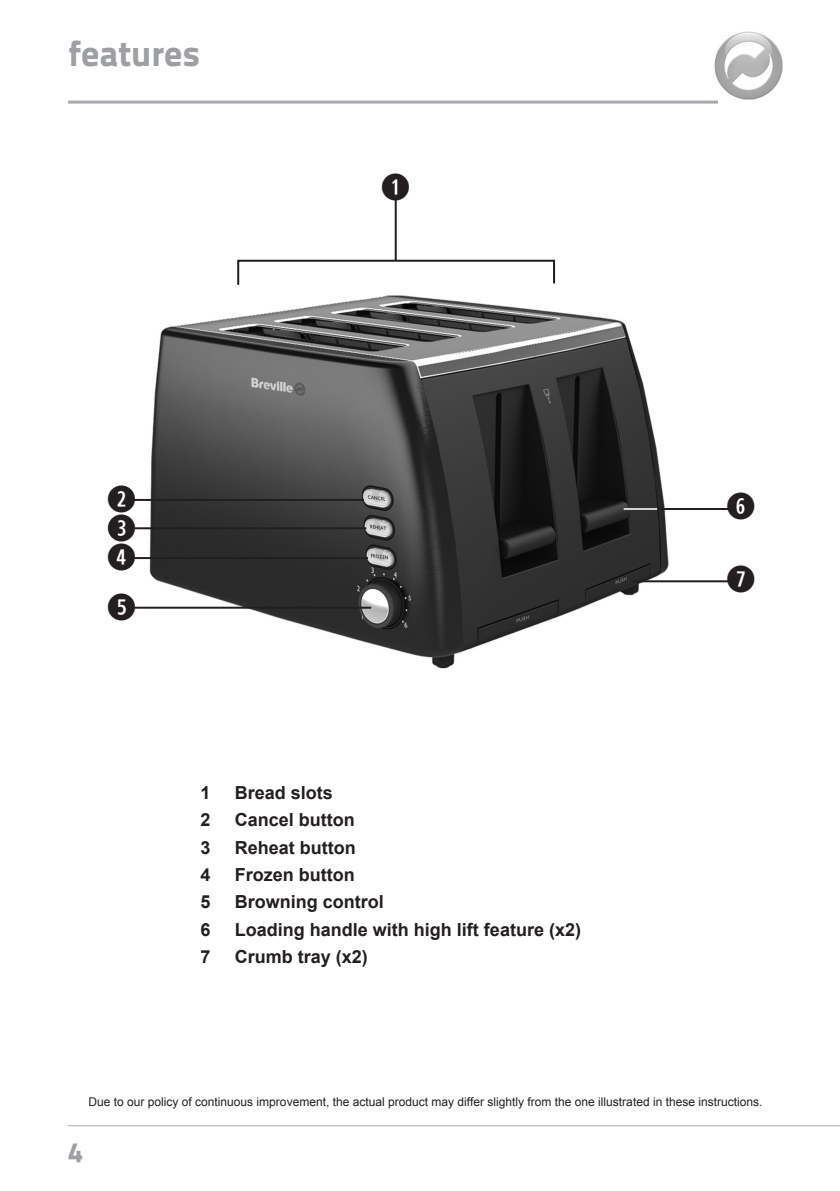
<style>
.page{position:relative;width:840px;height:1191px;background:#fff}
.page>*{position:absolute;margin:0;border:0;box-sizing:border-box;transform-origin:0 0}
.t1{font:36px "Titillium Text 14 L 999 wt";color:#9d9fa2}
.Number{font:700 36px "Combi Numerals";color:#231f20}
.t2{font:28px "Titillium Text 14 L 999 wt";color:#9d9fa2}
.Parts_list_bold{font:700 18px "Arial";color:#231f20}
.Body{font:12px "Arial";color:#231f20}
</style>
<div class="page">
<hr style="left:68px;top:1125px;width:767px;height:1px;background:#a8a9ad">
<hr style="left:68px;top:101px;width:649px;height:3px;background:#a8a9ad">
<img style="left:714px;top:31px;width:68px;height:69px">
<img style="left:145px;top:295px;width:531px;height:374px">
<hr style="left:394px;top:198px;width:2px;height:62px;background:#231f20">
<hr style="left:129px;top:499px;width:235px;height:2px;background:#231f20">
<hr style="left:130px;top:527px;width:236px;height:2px;background:#231f20">
<hr style="left:129px;top:606px;width:242px;height:2px;background:#231f20">
<hr style="left:128px;top:557px;width:240px;height:2px;background:#231f20">
<svg style="left:237px;top:259px;width:318px;height:26px"></svg>
<hr style="left:631px;top:508px;width:102px;height:2px;background:#231f20">
<hr style="left:631px;top:580px;width:102px;height:2px;background:#231f20">
<hr style="left:623px;top:508px;width:33px;height:2px;background:#d1d2d4">
<p class="t1" style="left:69px;top:31px;width:133px">features</p>
<p class="Number" style="left:107px;top:485px;width:31px">W</p>
<p class="Number" style="left:107px;top:514px;width:31px">E</p>
<p class="Number" style="left:107px;top:544px;width:31px">R</p>
<p class="Number" style="left:107px;top:593px;width:31px">T</p>
<p class="Number" style="left:380px;top:173px;width:31px">Q</p>
<p class="Parts_list_bold" style="left:200px;top:781px;width:12px">1</p>
<p class="Parts_list_bold" style="left:234px;top:781px;width:100px">Bread slots</p>
<p class="Parts_list_bold" style="left:200px;top:808px;width:12px">2</p>
<p class="Parts_list_bold" style="left:234px;top:808px;width:122px">Cancel button</p>
<p class="Parts_list_bold" style="left:200px;top:835px;width:12px">3</p>
<p class="Parts_list_bold" style="left:234px;top:835px;width:122px">Reheat button</p>
<p class="Parts_list_bold" style="left:200px;top:862px;width:12px">4</p>
<p class="Parts_list_bold" style="left:234px;top:862px;width:121px">Frozen button</p>
<p class="Parts_list_bold" style="left:200px;top:890px;width:12px">5</p>
<p class="Parts_list_bold" style="left:234px;top:890px;width:151px">Browning control</p>
<p class="Parts_list_bold" style="left:200px;top:917px;width:12px">6</p>
<p class="Parts_list_bold" style="left:234px;top:917px;width:348px">Loading handle with high lift feature (x2)</p>
<p class="Parts_list_bold" style="left:200px;top:944px;width:12px">7</p>
<p class="Parts_list_bold" style="left:234px;top:944px;width:135px">Crumb tray (x2)</p>
<p class="Number" style="left:725px;top:493px;width:31px">Y</p>
<p class="Number" style="left:725px;top:565px;width:31px">U</p>
<p class="Body" style="left:88px;top:1093px;width:675px">Due to our policy of continuous improvement, the actual product may differ slightly from the one illustrated in these instructions.</p>
<h2 class="t2" style="left:68px;top:1135px;width:16px">4</h2>
</div>
